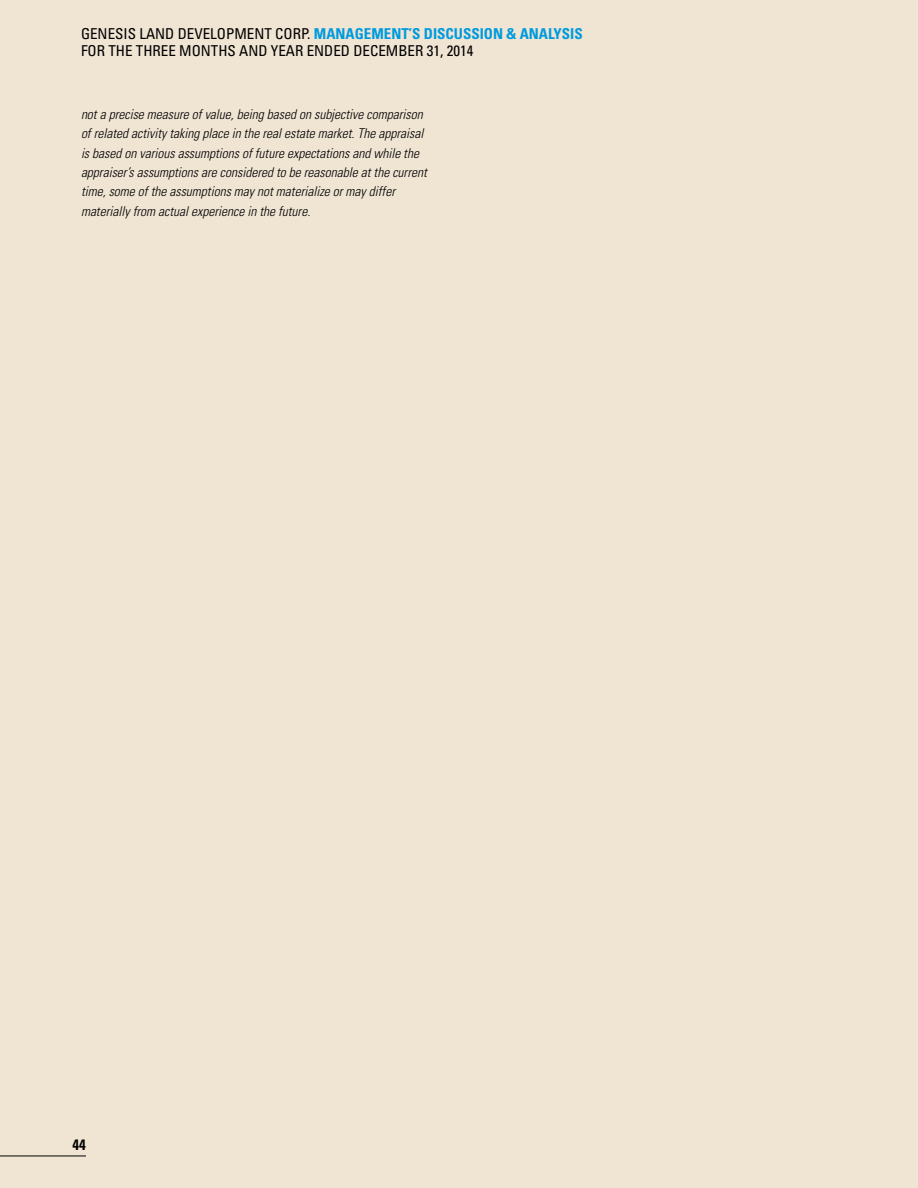
<style>
.page{position:relative;width:918px;height:1188px;background:#f0e4d3}
.page>*{position:absolute;margin:0;border:0;box-sizing:border-box;transform-origin:0 0}
.t1{font:condensed 15px/17.2px "Univers";color:#000}
.t2{font:700 condensed 15px "Univers";color:#000}
.t3{font:italic 300 condensed 13.5px/19.5px "Univers";color:#000}
.s1{font-weight:700;color:#009bde}
</style>
<div class="page">
<hr style="left:0;top:1156px;width:86px;height:1px;background:#000">
<p class="t1" style="left:81px;top:25px;width:503px">GENESIS LAND DEVELOPMENT CORP. <span class="s1">MANAGEMENT’S DISCUSSION &amp; ANALYSIS<br></span>FOR THE THREE MONTHS AND YEAR ENDED DECEMBER 31, 2014</p>
<p class="t3" style="left:81px;top:104px;width:347px">not a precise measure of value, being based on subjective comparison of related activity taking place in the real estate market. The appraisal is based on various assumptions of future expectations and while the appraiser’s assumptions are considered to be reasonable at the current time, some of the assumptions may not materialize or may differ materially from actual experience in the future.</p>
<p class="t2" style="left:73px;top:1136px;width:15px">44</p>
</div>
